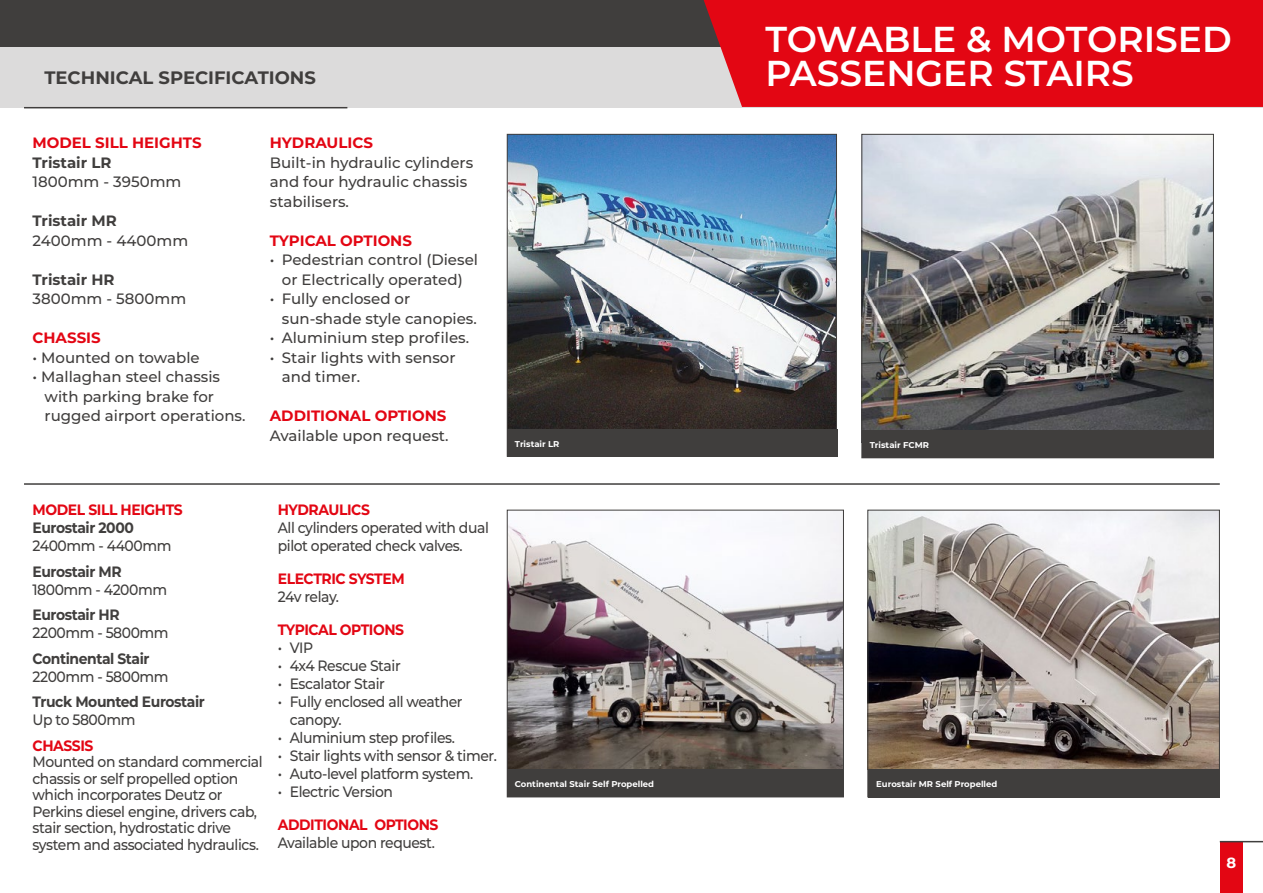
<style>
.page{position:relative;width:1263px;height:893px;background:#fff}
.page>*{position:absolute;margin:0;border:0;box-sizing:border-box;transform-origin:0 0}
.t1{font:600 36px/34.5px "Montserrat";color:#fff}
.t2{font:700 18px "Montserrat";color:#403e3d}
.t3{font:500 15px/16.5px "Montserrat";letter-spacing:-.03em;color:#403e3d;scale:.93 1}
.t4{font:500 15px/19.5px "Montserrat";color:#403e3d}
.t5{font:700 15px "Montserrat";letter-spacing:-.03em;color:#e30613;scale:.93 1}
.t6{font:700 15px "Montserrat";letter-spacing:-.03em;color:#403e3d;scale:.93 1}
.t7{font:700 15px "Montserrat";color:#e30613}
.t8{font:700 15px "Montserrat";color:#403e3d}
.t9{font:700 14.7px "Montserrat";color:#fff}
.t10{font:700 8.4px "Montserrat";color:#fff}
</style>
<div class="page">
<div style="left:1220px;top:842px;width:23px;height:51px;background:#e30613"></div>
<hr style="left:1220px;top:841px;width:43px;height:1px;background:#403e3d">
<div style="left:0;top:0;width:1263px;height:47px;background:#403e3d"></div>
<div style="left:0;top:47px;width:1263px;height:61px;background:#dcdbdb"></div>
<img style="left:509px;top:136px;width:326px;height:293px">
<img style="left:863px;top:136px;width:349px;height:295px">
<div style="left:507px;top:429px;width:330px;height:28px;background:#403e3d"></div>
<div style="left:862px;top:431px;width:352px;height:27px;background:#403e3d"></div>
<img style="left:869px;top:512px;width:349px;height:257px">
<img style="left:509px;top:512px;width:333px;height:257px">
<div style="left:507px;top:769px;width:336px;height:28px;background:#403e3d"></div>
<div style="left:868px;top:769px;width:352px;height:28px;background:#403e3d"></div>
<hr style="left:24px;top:107px;width:323px;height:1px;background:#403e3d">
<hr style="left:24px;top:483px;width:1196px;height:2px;background:#403e3d">
<div style="left:704px;top:0;width:559px;height:107px;background:#e30613"></div>
<p class="t2" style="left:44px;top:65px;width:273px">TECHNICAL SPECIFICATIONS</p>
<p class="t7" style="left:33px;top:132px;width:171px">MODEL SILL HEIGHTS</p>
<p class="t8" style="left:33px;top:152px;width:81px">Tristair LR</p>
<p class="t4" style="left:33px;top:172px;width:150px">1800mm - 3950mm</p>
<p class="t8" style="left:33px;top:210px;width:86px">Tristair MR</p>
<p class="t4" style="left:33px;top:230px;width:157px">2400mm - 4400mm</p>
<p class="t8" style="left:33px;top:269px;width:84px">Tristair HR</p>
<p class="t4" style="left:33px;top:289px;width:155px">3800mm - 5800mm</p>
<p class="t7" style="left:33px;top:327px;width:70px">CHASSIS</p>
<p class="t4" style="left:33px;top:347px;width:169px">• Mounted on towable</p>
<p class="t4" style="left:45px;top:367px;width:203px;text-indent:-12px">• Mallaghan steel chassis with parking brake for rugged airport operations.</p>
<p class="t7" style="left:270px;top:132px;width:105px">HYDRAULICS</p>
<p class="t4" style="left:270px;top:152px;width:205px">Built-in hydraulic cylinders and four hydraulic chassis stabilisers.</p>
<p class="t7" style="left:270px;top:230px;width:144px">TYPICAL OPTIONS</p>
<p class="t4" style="left:270px;top:250px;width:210px;text-align:center">• Pedestrian control (Diesel or Electrically operated)</p>
<p class="t4" style="left:282px;top:289px;width:197px;text-indent:-12px">• Fully enclosed or sun-shade style canopies.</p>
<p class="t4" style="left:270px;top:328px;width:201px">• Aluminium step profiles.</p>
<p class="t4" style="left:282px;top:347px;width:175px;text-indent:-12px">• Stair lights with sensor and timer.</p>
<p class="t7" style="left:270px;top:405px;width:178px">ADDITIONAL OPTIONS</p>
<p class="t4" style="left:270px;top:425px;width:180px">Available upon request.</p>
<h1 class="t1" style="left:765px;top:20px;width:468px">TOWABLE &amp; MOTORISED<br>PASSENGER STAIRS</h1>
<p class="t10" style="left:515px;top:438px;width:46px">Tristair LR</p>
<p class="t10" style="left:870px;top:439px;width:61px">Tristair FCMR</p>
<p class="t5" style="left:33px;top:499px;width:163px">MODEL SILL HEIGHTS</p>
<p class="t6" style="left:33px;top:517px;width:110px">Eurostair 2000</p>
<p class="t3" style="left:33px;top:537px;width:151px">2400mm - 4400mm</p>
<p class="t6" style="left:33px;top:561px;width:97px">Eurostair MR</p>
<p class="t3" style="left:33px;top:581px;width:146px">1800mm - 4200mm</p>
<p class="t6" style="left:33px;top:604px;width:95px">Eurostair HR</p>
<p class="t3" style="left:33px;top:624px;width:148px">2200mm - 5800mm</p>
<p class="t6" style="left:33px;top:648px;width:127px">Continental Stair</p>
<p class="t3" style="left:33px;top:668px;width:148px">2200mm - 5800mm</p>
<p class="t6" style="left:33px;top:691px;width:187px">Truck Mounted Eurostair</p>
<p class="t3" style="left:33px;top:711px;width:112px">Up to 5800mm</p>
<p class="t5" style="left:33px;top:735px;width:67px">CHASSIS</p>
<p class="t3" style="left:33px;top:753px;width:249px">Mounted on standard commercial chassis or self propelled option which incorporates Deutz or Perkins diesel engine, drivers cab, stair section, hydrostatic drive system and associated hydraulics.</p>
<p class="t5" style="left:278px;top:499px;width:101px">HYDRAULICS</p>
<p class="t3" style="left:278px;top:518px;width:228px;line-height:18px">All cylinders operated with dual pilot operated check valves.</p>
<p class="t5" style="left:278px;top:568px;width:138px">ELECTRIC SYSTEM</p>
<p class="t3" style="left:278px;top:588px;width:67px">24v relay.</p>
<p class="t5" style="left:278px;top:619px;width:137px">TYPICAL OPTIONS</p>
<p class="t3" style="left:278px;top:639px;width:39px">• VIP</p>
<p class="t3" style="left:278px;top:657px;width:134px">• 4x4 Rescue Stair</p>
<p class="t3" style="left:278px;top:675px;width:117px">• Escalator Stair</p>
<p class="t3" style="left:290px;top:692px;width:187px;line-height:18px;text-indent:-12px">• Fully enclosed all weather canopy.</p>
<p class="t3" style="left:278px;top:729px;width:192px">• Aluminium step profiles.</p>
<p class="t3" style="left:278px;top:747px;width:237px">• Stair lights with sensor &amp; timer.</p>
<p class="t3" style="left:278px;top:765px;width:212px">• Auto-level platform system.</p>
<p class="t3" style="left:278px;top:783px;width:125px">• Electric Version</p>
<p class="t5" style="left:278px;top:814px;width:174px">ADDITIONAL OPTIONS</p>
<p class="t3" style="left:278px;top:834px;width:170px">Available upon request.</p>
<p class="t10" style="left:515px;top:778px;width:141px">Continental Stair Self Propelled</p>
<p class="t10" style="left:876px;top:778px;width:122px">Eurostair MR Self Propelled</p>
<p class="t9" style="left:1226px;top:852px;width:11px">8</p>
</div>
